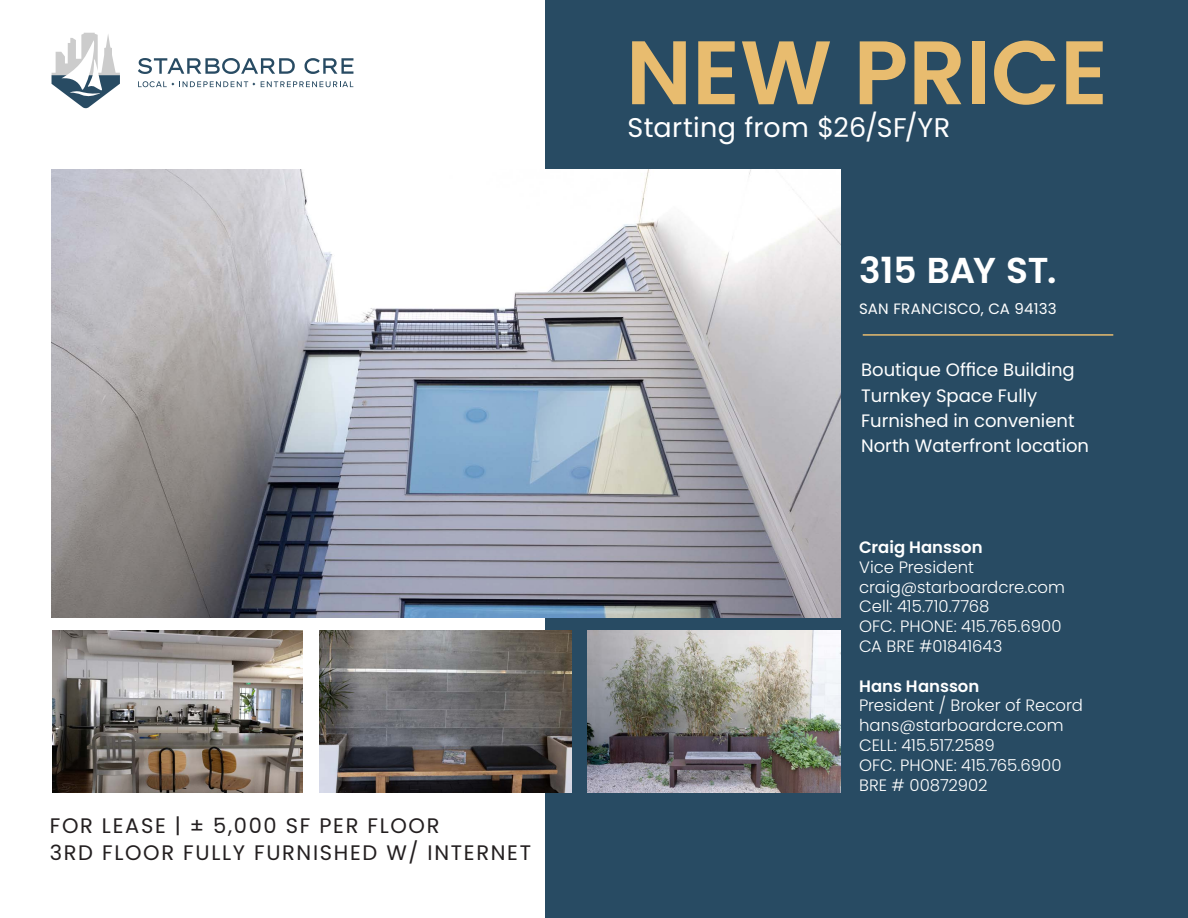
<style>
.page{position:relative;width:1188px;height:918px;background:#fff}
.page>*{position:absolute;margin:0;border:0;box-sizing:border-box;transform-origin:0 0}
.t1{font:600 90px "Poppins";color:#e8bc6f}
.ChapterHeading{font:600 36px "Poppins";letter-spacing:-.005em;color:#fff}
.ChapterHeading-2{font:27px "Poppins";letter-spacing:.015em;color:#fff}
.ChapterHeading-3{font:21px "Poppins";letter-spacing:.08em;color:#231f20}
.t2{font:18px/25.2px "Poppins";color:#fff}
.ChapterHeading-4{font:300 16.5px "Poppins";color:#fff}
.ChapterHeading-5{font:600 16.5px "Poppins";color:#fff}
.ChapterHeading-6{font:15px "Poppins";letter-spacing:.015em;color:#fff}
</style>
<div class="page">
<div style="left:546px;top:0;width:642px;height:918px;background:#284b63"></div>
<img style="left:51px;top:170px;width:789px;height:448px">
<img style="left:52px;top:631px;width:251px;height:161px">
<img style="left:319px;top:631px;width:253px;height:161px">
<img style="left:587px;top:630px;width:253px;height:162px">
<hr style="left:863px;top:334px;width:250px;height:2px;background:#e8bc6f">
<svg style="left:52px;top:33px;width:68px;height:75px"></svg>
<svg style="left:261px;top:81px;width:92px;height:6px"></svg>
<svg style="left:138px;top:58px;width:157px;height:16px"></svg>
<svg style="left:305px;top:58px;width:48px;height:16px"></svg>
<svg style="left:138px;top:81px;width:117px;height:6px"></svg>
<p class="ChapterHeading-3" style="left:50px;top:813px;width:391px">FOR LEASE | ± 5,000 SF PER FLOOR</p>
<p class="ChapterHeading-3" style="left:50px;top:840px;width:483px">3RD FLOOR FULLY FURNISHED W/ INTERNET</p>
<p class="t1" style="left:626px;top:21px;width:484px">NEW PRICE</p>
<p class="ChapterHeading-2" style="left:628px;top:112px;width:324px">Starting from $26/SF/YR</p>
<p class="ChapterHeading" style="left:859px;top:249px;width:199px">315 BAY ST.</p>
<p class="ChapterHeading-6" style="left:859px;top:300px;width:199px">SAN FRANCISCO, CA 94133</p>
<p class="t2" style="left:861px;top:358px;width:230px">Boutique Office Building<br>Turnkey Space Fully<br>Furnished in convenient<br>North Waterfront location</p>
<p class="ChapterHeading-5" style="left:859px;top:538px;width:125px">Craig Hansson</p>
<p class="ChapterHeading-4" style="left:859px;top:558px;width:116px">Vice President</p>
<p class="ChapterHeading-4" style="left:859px;top:577px;width:208px">craig@starboardcre.com</p>
<p class="ChapterHeading-4" style="left:859px;top:597px;width:132px">Cell: 415.710.7768</p>
<p class="ChapterHeading-4" style="left:859px;top:617px;width:204px">OFC. PHONE: 415.765.6900</p>
<p class="ChapterHeading-4" style="left:859px;top:637px;width:145px">CA BRE #01841643</p>
<p class="ChapterHeading-5" style="left:859px;top:676px;width:122px">Hans Hansson</p>
<p class="ChapterHeading-4" style="left:859px;top:696px;width:226px">President / Broker of Record</p>
<p class="ChapterHeading-4" style="left:859px;top:716px;width:206px">hans@starboardcre.com</p>
<p class="ChapterHeading-4" style="left:859px;top:736px;width:137px">CELL: 415.517.2589</p>
<p class="ChapterHeading-4" style="left:859px;top:756px;width:204px">OFC. PHONE: 415.765.6900</p>
<p class="ChapterHeading-4" style="left:859px;top:775px;width:130px">BRE # 00872902</p>
</div>
